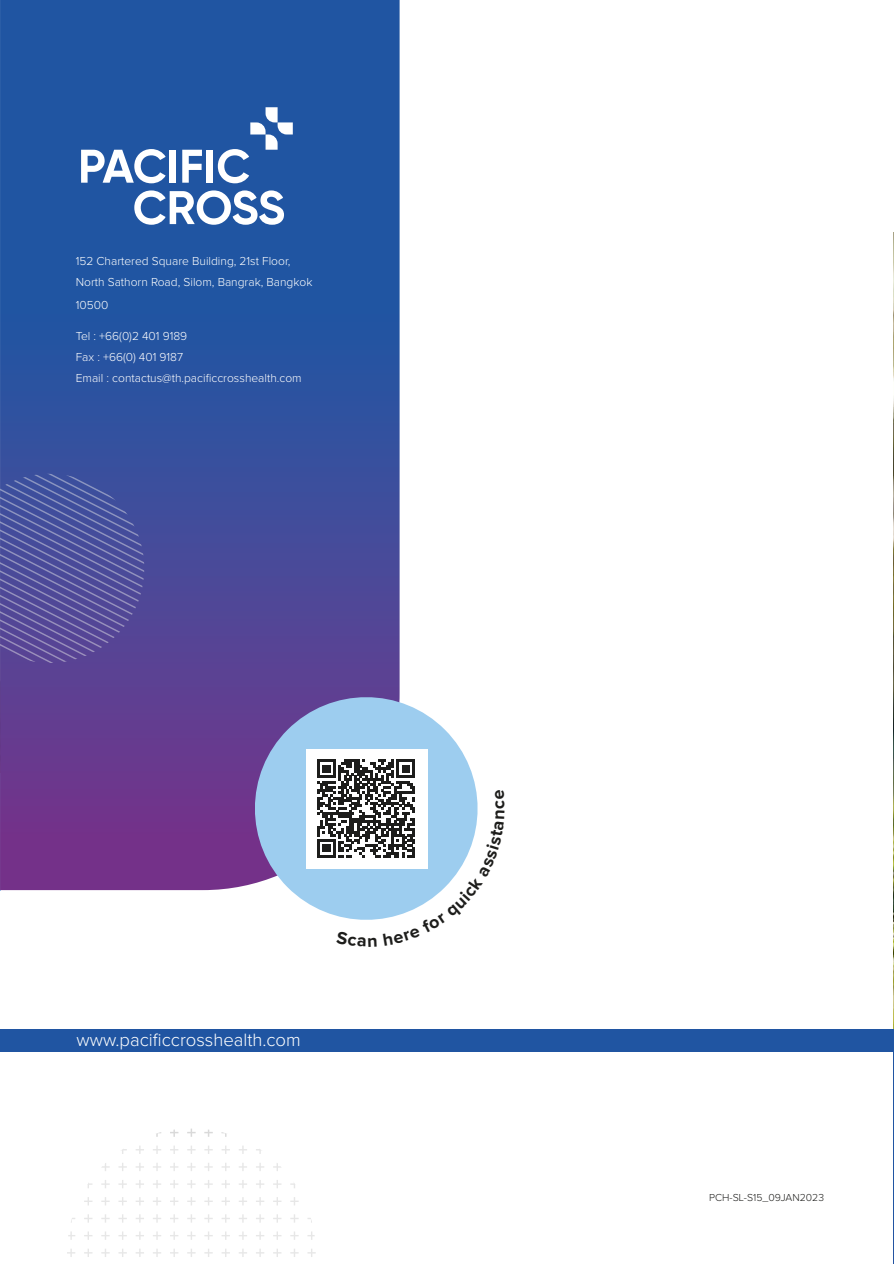
<style>
.page{position:relative;width:894px;height:1264px;background:#fff}
.page>*{position:absolute;margin:0;border:0;box-sizing:border-box;transform-origin:0 0}
.t1{font:300 18.45px "Proxima Nova";color:#fff}
.t2{font:300 12px/21px "Proxima Nova";color:#fff}
.t3{font:300 10.5px "Proxima Nova";color:#1d1d1b}
</style>
<div class="page">
<img style="left:893px;top:232px;width:1px;height:797px">
<svg style="left:68px;top:1231px;width:7px;height:8px"></svg>
<svg style="left:67px;top:1249px;width:8px;height:7px"></svg>
<svg style="left:87px;top:1183px;width:5px;height:5px"></svg>
<svg style="left:84px;top:1197px;width:8px;height:8px"></svg>
<svg style="left:84px;top:1214px;width:8px;height:8px"></svg>
<svg style="left:84px;top:1231px;width:8px;height:8px"></svg>
<svg style="left:84px;top:1249px;width:8px;height:7px"></svg>
<svg style="left:102px;top:1163px;width:8px;height:7px"></svg>
<svg style="left:101px;top:1180px;width:9px;height:8px"></svg>
<svg style="left:101px;top:1197px;width:9px;height:8px"></svg>
<svg style="left:101px;top:1214px;width:9px;height:8px"></svg>
<svg style="left:101px;top:1231px;width:9px;height:8px"></svg>
<svg style="left:101px;top:1249px;width:9px;height:7px"></svg>
<svg style="left:121px;top:1149px;width:6px;height:4px"></svg>
<svg style="left:119px;top:1163px;width:8px;height:7px"></svg>
<svg style="left:118px;top:1180px;width:9px;height:8px"></svg>
<svg style="left:118px;top:1197px;width:9px;height:8px"></svg>
<svg style="left:118px;top:1214px;width:9px;height:8px"></svg>
<svg style="left:118px;top:1231px;width:9px;height:8px"></svg>
<svg style="left:118px;top:1249px;width:9px;height:7px"></svg>
<svg style="left:136px;top:1146px;width:8px;height:7px"></svg>
<svg style="left:136px;top:1163px;width:8px;height:7px"></svg>
<svg style="left:136px;top:1180px;width:8px;height:8px"></svg>
<svg style="left:136px;top:1197px;width:8px;height:8px"></svg>
<svg style="left:136px;top:1214px;width:8px;height:8px"></svg>
<svg style="left:136px;top:1231px;width:8px;height:8px"></svg>
<svg style="left:136px;top:1249px;width:8px;height:7px"></svg>
<svg style="left:153px;top:1146px;width:8px;height:7px"></svg>
<svg style="left:153px;top:1163px;width:8px;height:7px"></svg>
<svg style="left:153px;top:1180px;width:8px;height:8px"></svg>
<svg style="left:153px;top:1197px;width:8px;height:8px"></svg>
<svg style="left:153px;top:1214px;width:8px;height:8px"></svg>
<svg style="left:153px;top:1232px;width:8px;height:7px"></svg>
<svg style="left:153px;top:1249px;width:8px;height:7px"></svg>
<svg style="left:170px;top:1129px;width:8px;height:7px"></svg>
<svg style="left:170px;top:1146px;width:8px;height:7px"></svg>
<svg style="left:170px;top:1163px;width:8px;height:7px"></svg>
<svg style="left:170px;top:1180px;width:8px;height:8px"></svg>
<svg style="left:170px;top:1197px;width:8px;height:8px"></svg>
<svg style="left:170px;top:1214px;width:8px;height:8px"></svg>
<svg style="left:170px;top:1231px;width:8px;height:8px"></svg>
<svg style="left:170px;top:1249px;width:8px;height:7px"></svg>
<svg style="left:187px;top:1128px;width:8px;height:8px"></svg>
<svg style="left:187px;top:1146px;width:8px;height:7px"></svg>
<svg style="left:187px;top:1163px;width:8px;height:7px"></svg>
<svg style="left:187px;top:1180px;width:8px;height:8px"></svg>
<svg style="left:187px;top:1197px;width:8px;height:8px"></svg>
<svg style="left:187px;top:1214px;width:8px;height:8px"></svg>
<svg style="left:187px;top:1231px;width:8px;height:8px"></svg>
<svg style="left:187px;top:1249px;width:8px;height:7px"></svg>
<svg style="left:204px;top:1129px;width:9px;height:7px"></svg>
<svg style="left:204px;top:1146px;width:9px;height:7px"></svg>
<svg style="left:204px;top:1163px;width:9px;height:7px"></svg>
<svg style="left:204px;top:1180px;width:9px;height:8px"></svg>
<svg style="left:204px;top:1197px;width:9px;height:8px"></svg>
<svg style="left:204px;top:1214px;width:9px;height:8px"></svg>
<svg style="left:204px;top:1231px;width:9px;height:8px"></svg>
<svg style="left:204px;top:1249px;width:9px;height:7px"></svg>
<svg style="left:221px;top:1132px;width:6px;height:4px"></svg>
<svg style="left:222px;top:1146px;width:8px;height:7px"></svg>
<svg style="left:222px;top:1163px;width:8px;height:7px"></svg>
<svg style="left:222px;top:1180px;width:8px;height:8px"></svg>
<svg style="left:221px;top:1197px;width:9px;height:8px"></svg>
<svg style="left:221px;top:1214px;width:9px;height:8px"></svg>
<svg style="left:221px;top:1231px;width:9px;height:8px"></svg>
<svg style="left:222px;top:1249px;width:8px;height:7px"></svg>
<svg style="left:239px;top:1146px;width:8px;height:7px"></svg>
<svg style="left:239px;top:1163px;width:8px;height:7px"></svg>
<svg style="left:239px;top:1180px;width:8px;height:8px"></svg>
<svg style="left:239px;top:1197px;width:8px;height:8px"></svg>
<svg style="left:239px;top:1214px;width:8px;height:8px"></svg>
<svg style="left:239px;top:1232px;width:8px;height:7px"></svg>
<svg style="left:239px;top:1249px;width:8px;height:7px"></svg>
<svg style="left:256px;top:1149px;width:5px;height:4px"></svg>
<svg style="left:256px;top:1163px;width:8px;height:7px"></svg>
<svg style="left:256px;top:1180px;width:8px;height:8px"></svg>
<svg style="left:256px;top:1197px;width:8px;height:8px"></svg>
<svg style="left:256px;top:1214px;width:8px;height:8px"></svg>
<svg style="left:256px;top:1231px;width:8px;height:8px"></svg>
<svg style="left:256px;top:1249px;width:8px;height:7px"></svg>
<svg style="left:273px;top:1163px;width:8px;height:7px"></svg>
<svg style="left:273px;top:1180px;width:8px;height:8px"></svg>
<svg style="left:273px;top:1197px;width:8px;height:8px"></svg>
<svg style="left:273px;top:1214px;width:8px;height:8px"></svg>
<svg style="left:273px;top:1231px;width:8px;height:8px"></svg>
<svg style="left:273px;top:1249px;width:8px;height:7px"></svg>
<svg style="left:290px;top:1183px;width:5px;height:5px"></svg>
<svg style="left:290px;top:1197px;width:8px;height:8px"></svg>
<svg style="left:290px;top:1214px;width:8px;height:8px"></svg>
<svg style="left:290px;top:1231px;width:8px;height:8px"></svg>
<svg style="left:290px;top:1249px;width:8px;height:7px"></svg>
<svg style="left:307px;top:1231px;width:8px;height:8px"></svg>
<svg style="left:307px;top:1249px;width:9px;height:7px"></svg>
<div style="left:0;top:1029px;width:893px;height:22px;background:#2055a2"></div>
<hr style="left:893px;top:1029px;width:1px;height:234px;background:#2055a2">
<svg style="left:0;top:0;width:399px;height:890px;background:#394c9b"></svg>
<svg style="left:244px;top:686px;width:222px;height:222px;fill:#9dcdef"></svg>
<div style="left:306px;top:749px;width:121px;height:119px;background:#fff"></div>
<svg style="left:0;top:474px;width:144px;height:189px;background:#56569f"></svg>
<svg style="left:81px;top:149px;width:85px;height:34px"></svg>
<div style="left:170px;top:150px;width:6px;height:33px;background:#fff"></div>
<svg style="left:182px;top:150px;width:20px;height:33px"></svg>
<div style="left:207px;top:150px;width:6px;height:33px;background:#fff"></div>
<svg style="left:218px;top:107px;width:75px;height:76px"></svg>
<svg style="left:134px;top:190px;width:123px;height:35px"></svg>
<svg style="left:259px;top:190px;width:25px;height:35px"></svg>
<svg style="left:317px;top:759px;width:161px;height:161px"></svg>
<p class="t2" style="left:76px;top:250px;width:238px">152 Chartered Square Building, 21st Floor,<br>North Sathorn Road, Silom, Bangrak, Bangkok</p>
<p class="t2" style="left:76px;top:295px;width:34px">10500</p>
<p class="t2" style="left:76px;top:325px;width:227px">Tel : +66(0)2 401 9189<br>Fax : +66(0) 401 9187<br>Email : contactus@th.pacificcrosshealth.com</p>
<h1 class="t1" style="left:76px;top:1029px;width:226px">www.pacificcrosshealth.com</h1>
<p class="t3" style="left:709px;top:1191px;width:116px">PCH-SL-S15_09JAN2023</p>
</div>
